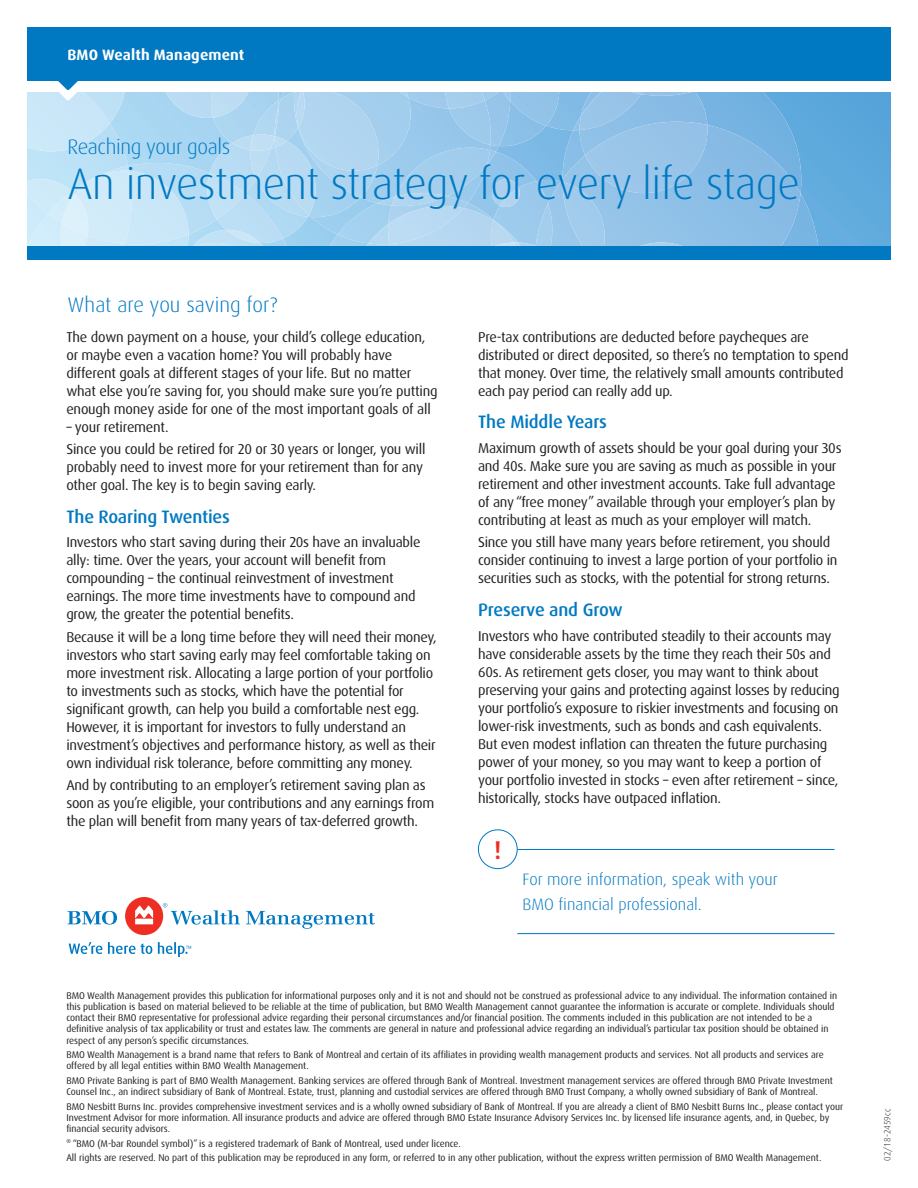
<style>
.page{position:relative;width:918px;height:1188px;background:#fff}
.page>*{position:absolute;margin:0;border:0;box-sizing:border-box;transform-origin:0 0}
.t1{font:300 44.25px "Dax Pro";letter-spacing:-.015em;color:#0079c2}
.t2{font:500 25.65px "Dax Pro";color:#ee2e22}
.t3{font:300 21px "Dax Pro";letter-spacing:-.015em;color:#0079c2}
.t4{font:500 18px "Dax Pro";letter-spacing:-.01em;color:#0079c2}
.t5{font:300 16.5px/24.8px "Dax Pro";color:#0079c2}
.t6{font:700 15px "Dax Pro";letter-spacing:.01em;color:#fff}
.t7{font:14.25px/18px "Dax Pro";letter-spacing:-.02em;color:#231f20}
.t8{font:9.75px/11.2px "Dax Pro";letter-spacing:-.005em;color:#231f20}
.t9{font:300 9px "Dax";color:#231f20}
</style>
<div class="page">
<svg style="left:818px;top:92px;width:73px;height:154px;background:#5da8dc"></svg>
<div style="left:27px;top:247px;width:864px;height:13px;background:#0079c2"></div>
<div style="left:27px;top:27px;width:864px;height:54px;background:#0079c2"></div>
<svg style="left:27px;top:81px;width:791px;height:166px;background:#a8d1ee"></svg>
<hr style="left:517px;top:933px;width:318px;height:1px;background:#0079c2">
<hr style="left:517px;top:849px;width:318px;height:1px;background:#0079c2">
<div style="left:478px;top:830px;width:39px;height:39px;border:1px solid #0079c2;border-radius:50%"></div>
<svg style="left:67px;top:911px;width:50px;height:14px"></svg>
<div style="left:125px;top:897px;width:38px;height:38px;background:#ee2e22;border-radius:50%"></div>
<svg style="left:246px;top:911px;width:129px;height:18px"></svg>
<svg style="left:135px;top:906px;width:18px;height:18px"></svg>
<svg style="left:163px;top:903px;width:77px;height:22px"></svg>
<svg style="left:69px;top:942px;width:33px;height:12px"></svg>
<svg style="left:108px;top:942px;width:44px;height:12px"></svg>
<svg style="left:158px;top:942px;width:33px;height:15px"></svg>
<p class="t6" style="left:68px;top:45px;width:178px">BMO Wealth Management</p>
<h3 class="t3" style="left:68px;top:133px;width:164px">Reaching your goals</h3>
<h1 class="t1" style="left:68px;top:155px;width:734px">An investment strategy for every life stage</h1>
<h3 class="t3" style="left:68px;top:291px;width:211px">What are you saving for?</h3>
<p class="t7" style="left:66px;top:328px;width:373px">The down payment on a house, your child’s college education, or maybe even a vacation home? You will probably have different goals at different stages of your life. But no matter what else you’re saving for, you should make sure you’re putting enough money aside for one of the most important goals of all</p>
<p class="t7" style="left:66px;top:416px;width:361px;line-height:22.4px">– your retirement.<br>Since you could be retired for 20 or 30 years or longer, you will</p>
<p class="t7" style="left:66px;top:458px;width:358px">probably need to invest more for your retirement than for any other goal. The key is to begin saving early.</p>
<p class="t4" style="left:66px;top:505px;width:165px">The Roaring Twenties</p>
<p class="t7" style="left:66px;top:534px;width:356px">Investors who start saving during their 20s have an invaluable ally: time. Over the years, your account will benefit from compounding – the continual reinvestment of investment earnings. The more time investments have to compound and grow, the greater the potential benefits.</p>
<p class="t7" style="left:66px;top:628px;width:372px">Because it will be a long time before they will need their money, investors who start saving early may feel comfortable taking on more investment risk. Allocating a large portion of your portfolio to investments such as stocks, which have the potential for significant growth, can help you build a comfortable nest egg.<br>However, it is important for investors to fully understand an investment’s objectives and performance history, as well as their own individual risk tolerance, before committing any money.</p>
<p class="t7" style="left:66px;top:776px;width:369px">And by contributing to an employer’s retirement saving plan as soon as you’re eligible, your contributions and any earnings from the plan will benefit from many years of tax-deferred growth.</p>
<p class="t7" style="left:478px;top:328px;width:372px">Pre-tax contributions are deducted before paycheques are distributed or direct deposited, so there’s no temptation to spend that money. Over time, the relatively small amounts contributed each pay period can really add up.</p>
<p class="t4" style="left:478px;top:411px;width:130px">The Middle Years</p>
<p class="t7" style="left:478px;top:439px;width:365px">Maximum growth of assets should be your goal during your 30s and 40s. Make sure you are saving as much as possible in your retirement and other investment accounts. Take full advantage of any “free money” available through your employer’s plan by contributing at least as much as your employer will match.</p>
<p class="t7" style="left:478px;top:534px;width:361px">Since you still have many years before retirement, you should consider continuing to invest a large portion of your portfolio in securities such as stocks, with the potential for strong returns.</p>
<p class="t4" style="left:478px;top:598px;width:146px">Preserve and Grow</p>
<p class="t7" style="left:478px;top:627px;width:363px">Investors who have contributed steadily to their accounts may have considerable assets by the time they reach their 50s and 60s. As retirement gets closer, you may want to think about preserving your gains and protecting against losses by reducing your portfolio’s exposure to riskier investments and focusing on lower-risk investments, such as bonds and cash equivalents.<br>But even modest inflation can threaten the future purchasing power of your money, so you may want to keep a portion of your portfolio invested in stocks – even after retirement – since, historically, stocks have outpaced inflation.</p>
<h2 class="t2" style="left:494px;top:834px;width:9px">!</h2>
<p class="t5" style="left:523px;top:867px;width:257px">For more information, speak with your<br>BMO financial professional.</p>
<p class="t8" style="left:66px;top:990px;width:772px">BMO Wealth Management provides this publication for informational purposes only and it is not and should not be construed as professional advice to any individual. The information contained in this publication is based on material believed to be reliable at the time of publication, but BMO Wealth Management cannot guarantee the information is accurate or complete. Individuals should contact their BMO representative for professional advice regarding their personal circumstances and/or financial position. The comments included in this publication are not intended to be a definitive analysis of tax applicability or trust and estates law. The comments are general in nature and professional advice regarding an individual’s particular tax position should be obtained in respect of any person’s specific circumstances.</p>
<p class="t8" style="left:66px;top:1049px;width:759px">BMO Wealth Management is a brand name that refers to Bank of Montreal and certain of its affiliates in providing wealth management products and services. Not all products and services are offered by all legal entities within BMO Wealth Management.</p>
<p class="t8" style="left:66px;top:1075px;width:768px">BMO Private Banking is part of BMO Wealth Management. Banking services are offered through Bank of Montreal. Investment management services are offered through BMO Private Investment<br>Counsel Inc., an indirect subsidiary of Bank of Montreal. Estate, trust, planning and custodial services are offered through BMO Trust Company, a wholly owned subsidiary of Bank of Montreal.</p>
<p class="t8" style="left:66px;top:1101px;width:778px">BMO Nesbitt Burns Inc. provides comprehensive investment services and is a wholly owned subsidiary of Bank of Montreal. If you are already a client of BMO Nesbitt Burns Inc., please contact your<br>Investment Advisor for more information. All insurance products and advice are offered through BMO Estate Insurance Advisory Services Inc. by licensed life insurance agents, and, in Quebec, by financial security advisors.</p>
<p class="t8" style="left:66px;top:1136px;width:757px;line-height:14.5px"><sup>®</sup> “BMO (M-bar Roundel symbol)” is a registered trademark of Bank of Montreal, used under licence.<br>All rights are reserved. No part of this publication may be reproduced in any form, or referred to in any other publication, without the express written permission of BMO Wealth Management.</p>
<p class="t9" style="left:882px;top:1161px;width:54px;rotate:-90deg">02/18-2459cc</p>
</div>
